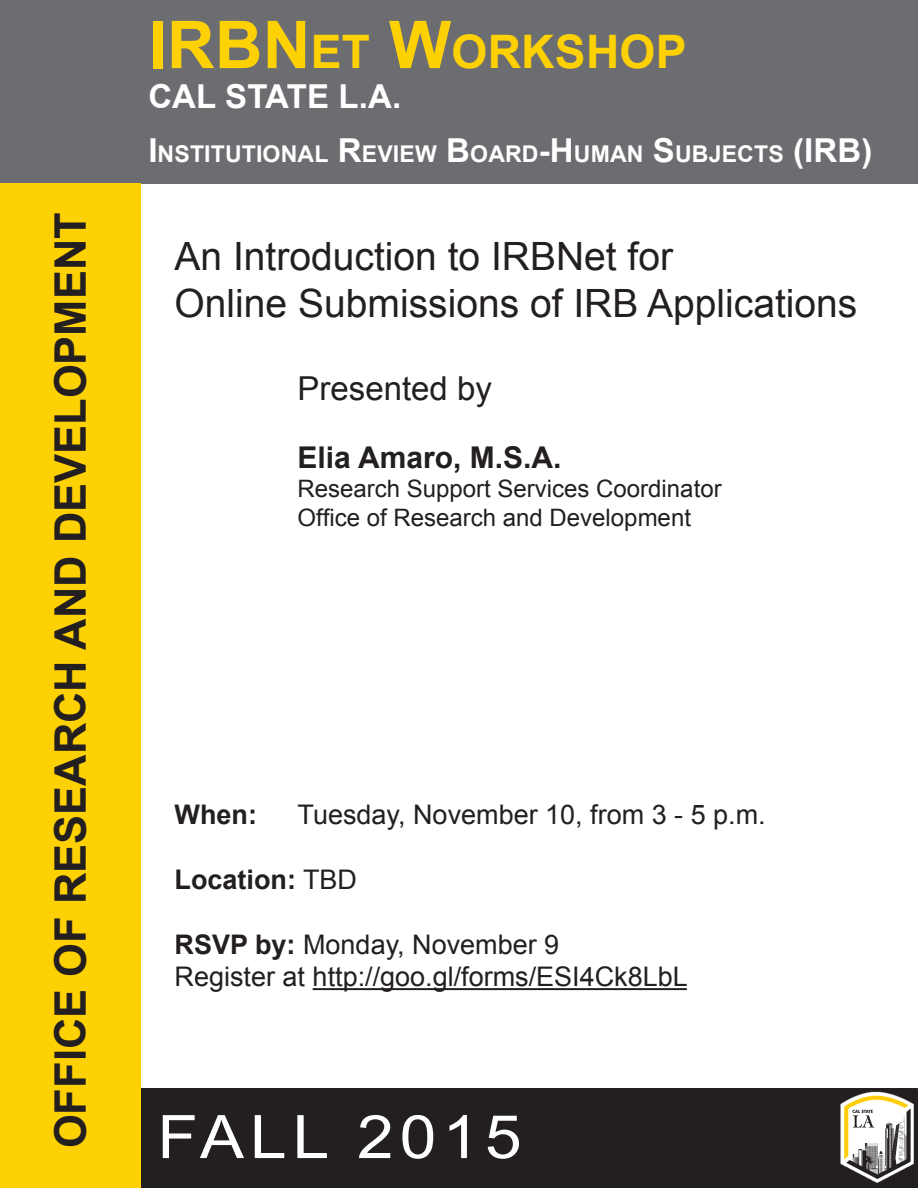
<style>
.page{position:relative;width:918px;height:1188px;background:#fff}
.page>*{position:absolute;margin:0;border:0;box-sizing:border-box;transform-origin:0 0}
.t1{font:60px "Arial";letter-spacing:.09em;color:#fff;scale:1.1 1}
.t2{font:700 46.2px "Arial";letter-spacing:.005em;color:#fed105}
.t3{font:700 43.5px "Arial";color:#231f20}
.t4{font:39px "Arial";color:#231f20}
.t5{font:700 33px "Arial";letter-spacing:.005em;color:#fff}
.t6{font:33px "Arial";color:#231f20}
.t7{font:700 30px "Arial";color:#231f20}
.t8{font:27px/32.4px "Arial";color:#231f20}
.t9{font:700 27px "Arial";color:#231f20}
.t10{font:24px "Arial";color:#231f20}
.t11{font:700 23.1px "Arial";letter-spacing:.005em;color:#fff}
.s1{font-size:66px}
.s2{font-size:33px}
.s3{font-weight:400}
.s4{font-weight:700}
</style>
<div class="page">
<div style="left:0;top:0;width:918px;height:183px;background:#6c6d70"></div>
<div style="left:140px;top:1088px;width:778px;height:100px;background:#231f20"></div>
<hr style="left:313px;top:988px;width:374px;height:2px;background:#231f20">
<div style="left:0;top:183px;width:140px;height:1005px;background:#fed105"></div>
<img style="left:839px;top:1091px;width:75px;height:92px">
<p class="t3" style="left:41px;top:1148px;width:938px;rotate:-90deg">OFFICE OF RESEARCH AND DEVELOPMENT</p>
<p class="t2" style="left:148px;top:21px;width:540px"><span class="s1">IRBN</span>ET <span class="s1">W</span>ORKSHOP</p>
<p class="t5" style="left:148px;top:74px;width:254px">CAL STATE L.A.</p>
<p class="t11" style="left:148px;top:138px;width:149px"><span class="s2">I</span>NSTITUTIONAL</p>
<p class="t11" style="left:338px;top:138px;width:536px"><span class="s2">R</span>EVIEW <span class="s2">B</span>OARD<span class="s2">-H</span> UMAN <span class="s2">S</span>UBJECTS <span class="s2">(IRB)</span></p>
<p class="t4" style="left:175px;top:231px;width:500px">An Introduction to IRBNet for</p>
<p class="t4" style="left:175px;top:278px;width:684px">Online Submissions of IRB Applications</p>
<p class="t6" style="left:298px;top:366px;width:196px">Presented by</p>
<p class="t7" style="left:298px;top:437px;width:265px">Elia Amaro, M.S.A.</p>
<p class="t10" style="left:298px;top:473px;width:426px">Research Support Services Coordinator</p>
<p class="t10" style="left:298px;top:501px;width:395px">Office of Research and Development</p>
<p class="t9" style="left:175px;top:797px;width:84px">When:</p>
<p class="t8" style="left:298px;top:799px;width:470px">Tuesday, November 10, from 3 - 5 p.m.</p>
<p class="t9" style="left:175px;top:862px;width:184px">Location: <span class="s3">TBD</span></p>
<p class="t8" style="left:175px;top:928px;width:515px"><span class="s4">RSVP by:</span> Monday, November 9<br>Register at http://goo.gl/forms/ESI4Ck8LbL</p>
<p class="t1" style="left:157px;top:1098px;width:333px">FALL 2015</p>
</div>
